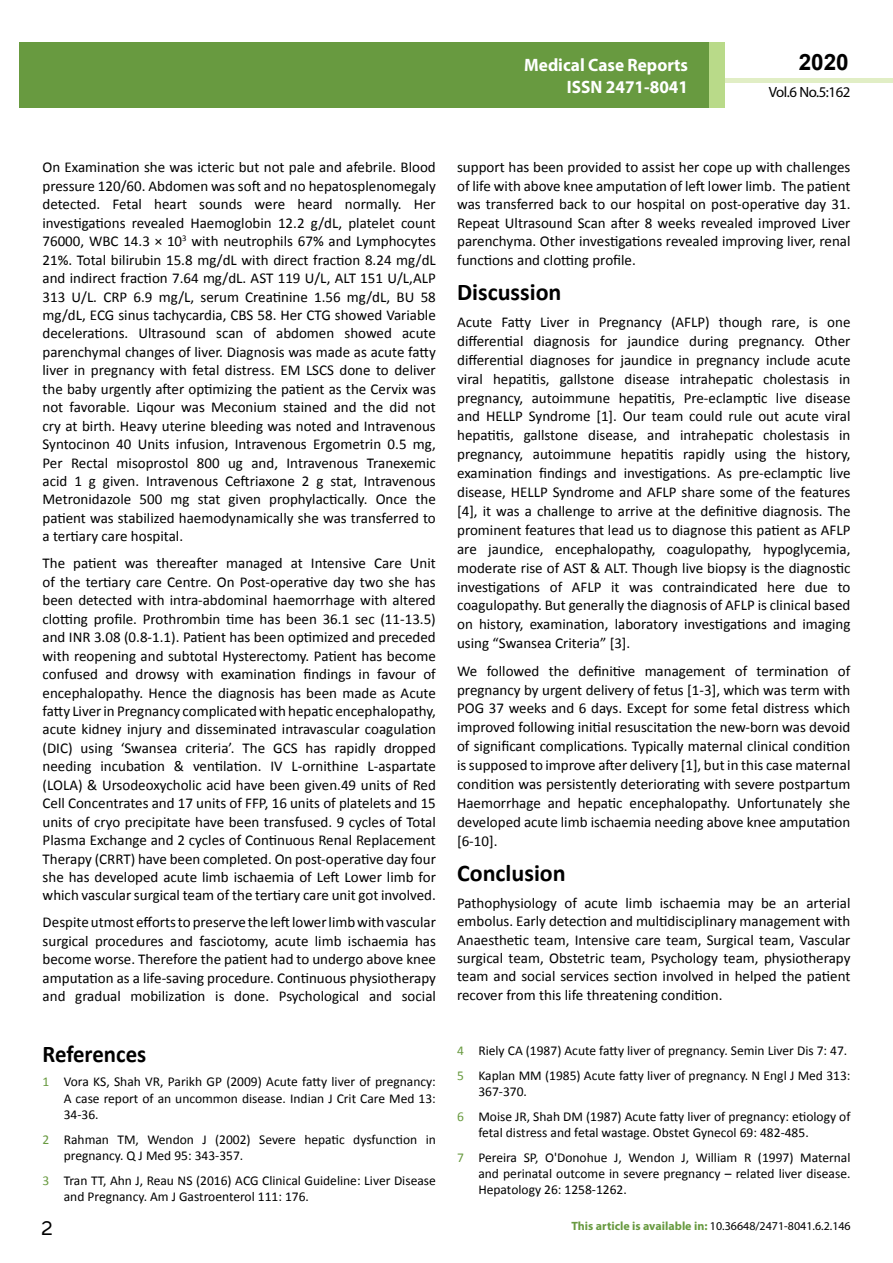
<style>
.page{position:relative;width:893px;height:1263px;background:#fff}
.page>*{position:absolute;margin:0;border:0;box-sizing:border-box;transform-origin:0 0}
.t1{font:25.5px "Tunga";color:#000}
.t2{font:700 24px "Calibri";color:#000}
.t3{font:700 24px "Calibri";color:#000;scale:.95 1}
.t4{font:700 22.5px "Arial";color:#000}
.t5{font:700 18px/21.6px "Myriad Pro";color:#fff;text-align:right;scale:.96 1}
.t6{font:15px/18.5px "Calibri";color:#000;text-align:justify}
.t7{font:14.85px "Myriad Pro";letter-spacing:-.03em;color:#000}
.t8{font:13.5px/16.2px "Calibri";color:#000}
.t9{font:12px "Myriad Pro";color:#000}
.s1{color:#689a40}
.s2{font-weight:700;color:#689a40}
</style>
<div class="page">
<hr style="left:725px;top:78px;width:168px;height:4px;background:#e1eec5">
<div style="left:19px;top:42px;width:690px;height:66px;background:#689a40"></div>
<div style="left:709px;top:42px;width:16px;height:66px;background:#b9da89"></div>
<p class="t5" style="left:524px;top:54px;width:172px">Medical Case Reports<br>ISSN 2471-8041</p>
<p class="t5" style="left:517px;top:53px;width:198px">ARCHIVOS DE MEDICINA<br>ISSN 1698-9465</p>
<h3 class="t4" style="left:799px;top:47px;width:52px">2020</h3>
<p class="t7" style="left:769px;top:83px;width:83px">Vol.6 No.5:162</p>
<p class="t6" style="left:42px;top:158px;width:395px">On Examination she was icteric but not pale and afebrile. Blood pressure 120/60. Abdomen was soft and no hepatosplenomegaly detected. Fetal heart sounds were heard normally. Her investigations revealed Haemoglobin 12.2 g/dL, platelet count 76000, WBC 14.3 × 10<sup>3</sup> with neutrophils 67% and Lymphocytes 21%. Total bilirubin 15.8 mg/dL with direct fraction 8.24 mg/dL and indirect fraction 7.64 mg/dL. AST 119 U/L, ALT 151 U/L,ALP 313 U/L. CRP 6.9 mg/L, serum Creatinine 1.56 mg/dL, BU 58 mg/dL, ECG sinus tachycardia, CBS 58. Her CTG showed Variable decelerations. Ultrasound scan of abdomen showed acute parenchymal changes of liver. Diagnosis was made as acute fatty liver in pregnancy with fetal distress. EM LSCS done to deliver the baby urgently after optimizing the patient as the Cervix was not favorable. Liqour was Meconium stained and the did not cry at birth. Heavy uterine bleeding was noted and Intravenous Syntocinon 40 Units infusion, Intravenous Ergometrin 0.5 mg, Per Rectal misoprostol 800 ug and, Intravenous Tranexemic acid 1 g given. Intravenous Ceftriaxone 2 g stat, Intravenous Metronidazole 500 mg stat given prophylactically. Once the patient was stabilized haemodynamically she was transferred to a tertiary care hospital.</p>
<p class="t6" style="left:42px;top:554px;width:395px">The patient was thereafter managed at Intensive Care Unit of the tertiary care Centre. On Post-operative day two she has been detected with intra-abdominal haemorrhage with altered clotting profile. Prothrombin time has been 36.1 sec (11-13.5) and INR 3.08 (0.8-1.1). Patient has been optimized and preceded with reopening and subtotal Hysterectomy. Patient has become confused and drowsy with examination findings in favour of encephalopathy. Hence the diagnosis has been made as Acute fatty Liverin Pregnancy complicated with hepatic encephalopathy, acute kidney injury and disseminated intravascular coagulation (DIC) using ‘Swansea criteria’. The GCS has rapidly dropped needing incubation &amp; ventilation. IV L-ornithine L-aspartate (LOLA) &amp; Ursodeoxycholic acid have been given.49 units of Red Cell Concentrates and 17 units of FFP, 16 units of platelets and 15 units of cryo precipitate have been transfused. 9 cycles of Total Plasma Exchange and 2 cycles of Continuous Renal Replacement Therapy (CRRT) have been completed. On post-operative day four she has developed acute limb ischaemia of Left Lower limb for which vascular surgical team of the tertiary care unit got involved.</p>
<p class="t6" style="left:43px;top:913px;width:395px">Despiteutmost effortstopreserve the leftlowerlimbwithvascular surgical procedures and fasciotomy, acute limb ischaemia has become worse. Therefore the patient had to undergo above knee amputation as a life-saving procedure. Continuous physiotherapy and gradual mobilization is done. Psychological and social</p>
<h2 class="t3" style="left:43px;top:1038px;width:111px">References</h2>
<p class="t8" style="left:64px;top:1074px;width:374px;text-align:justify;text-indent:-21px"><span class="s1">1</span> Vora KS, Shah VR, Parikh GP (2009) Acute fatty liver of pregnancy:<br>A case report of an uncommon disease. Indian J Crit Care Med 13:<br>34-36.</p>
<p class="t8" style="left:64px;top:1131px;width:374px;text-indent:-21px"><span class="s1">2</span> Rahman TM, Wendon J (2002) Severe hepatic dysfunction in pregnancy. Q J Med 95: 343-357.</p>
<p class="t8" style="left:64px;top:1172px;width:374px;text-indent:-21px"><span class="s1">3</span> Tran TT, Ahn J, Reau NS (2016) ACG Clinical Guideline: Liver Disease and Pregnancy. Am J Gastroenterol 111: 176.</p>
<p class="t6" style="left:457px;top:158px;width:395px">support has been provided to assist her cope up with challenges of life with above knee amputation of left lower limb. The patient was transferred back to our hospital on post-operative day 31.<br>Repeat Ultrasound Scan after 8 weeks revealed improved Liver parenchyma. Other investigations revealed improving liver, renal functions and clotting profile.</p>
<h2 class="t2" style="left:457px;top:276px;width:106px">Discussion</h2>
<p class="t6" style="left:457px;top:313px;width:395px;line-height:18.9px">Acute Fatty Liver in Pregnancy (AFLP) though rare, is one differential diagnosis for jaundice during pregnancy. Other differential diagnoses for jaundice in pregnancy include acute viral hepatitis, gallstone disease intrahepatic cholestasis in pregnancy, autoimmune hepatitis, Pre-eclamptic live disease and HELLP Syndrome [1]. Our team could rule out acute viral hepatitis, gallstone disease, and intrahepatic cholestasis in pregnancy, autoimmune hepatitis rapidly using the history, examination findings and investigations. As pre-eclamptic live disease, HELLP Syndrome and AFLP share some of the features [4], it was a challenge to arrive at the definitive diagnosis. The prominent features that lead us to diagnose this patient as AFLP are jaundice, encephalopathy, coagulopathy, hypoglycemia, moderate rise of AST &amp; ALT. Though live biopsy is the diagnostic investigations of AFLP it was contraindicated here due to coagulopathy. But generally the diagnosis of AFLP is clinical based on history, examination, laboratory investigations and imaging using “Swansea Criteria” [3].</p>
<p class="t6" style="left:457px;top:661px;width:395px;line-height:18.9px">We followed the definitive management of termination of pregnancy by urgent delivery of fetus [1-3], which was term with POG 37 weeks and 6 days. Except for some fetal distress which improved following initial resuscitation the new-born was devoid of significant complications. Typically maternal clinical condition is supposed to improve after delivery [1], but in this case maternal condition was persistently deteriorating with severe postpartum Haemorrhage and hepatic encephalopathy. Unfortunately she developed acute limb ischaemia needing above knee amputation [6-10].</p>
<h2 class="t2" style="left:457px;top:857px;width:110px">Conclusion</h2>
<p class="t6" style="left:457px;top:893px;width:395px">Pathophysiology of acute limb ischaemia may be an arterial embolus. Early detection and multidisciplinary management with Anaesthetic team, Intensive care team, Surgical team, Vascular surgical team, Obstetric team, Psychology team, physiotherapy team and social services section involved in helped the patient recover from this life threatening condition.</p>
<p class="t8" style="left:457px;top:1038px;width:395px;line-height:24.8px"><span class="s1">4</span> Riely CA (1987) Acute fatty liver of pregnancy. Semin Liver Dis 7: 47.<br><span class="s1">5</span> Kaplan MM (1985) Acute fatty liver of pregnancy. N Engl J Med 313:</p>
<p class="t8" style="left:457px;top:1079px;width:395px;line-height:24.8px;text-indent:21px">367-370.<br><span class="s1">6</span> Moise JR, Shah DM (1987) Acute fatty liver of pregnancy: etiology of</p>
<p class="t8" style="left:457px;top:1120px;width:395px;line-height:24.8px;text-indent:21px">fetal distress and fetal wastage. Obstet Gynecol 69: 482-485.<br><span class="s1">7</span> Pereira SP, O'Donohue J, Wendon J, William R (1997) Maternal</p>
<p class="t8" style="left:478px;top:1165px;width:374px">and perinatal outcome in severe pregnancy – related liver disease.<br>Hepatology 26: 1258-1262.</p>
<h1 class="t1" style="left:41px;top:1211px;width:13px">2</h1>
<p class="t9" style="left:571px;top:1218px;width:281px"><span class="s2">This article is available in:</span> 10.36648/2471-8041.6.2.146</p>
</div>
